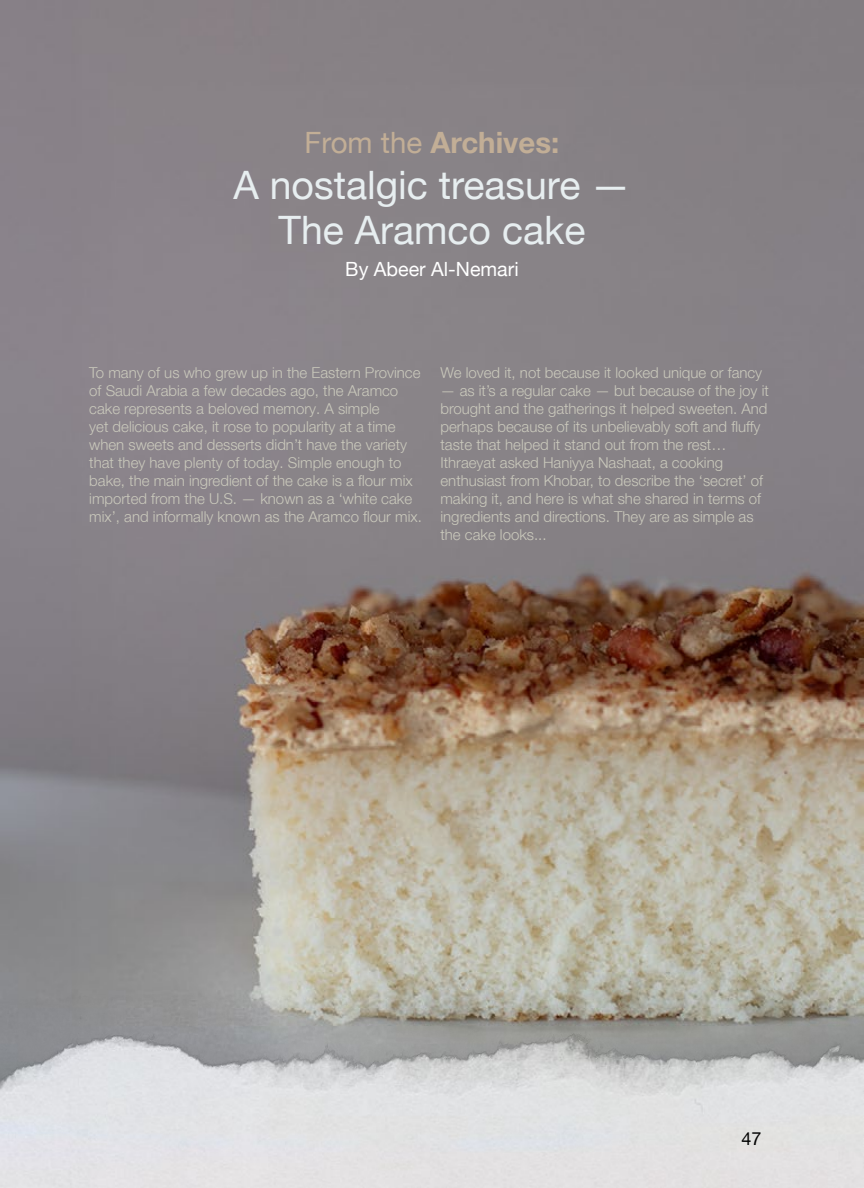
<style>
.page{position:relative;width:864px;height:1188px;background:#fff}
.page>*{position:absolute;margin:0;border:0;box-sizing:border-box;transform-origin:0 0}
.t1{font:39.15px/45.8px "Helvetica Neue";color:#e7eef0;text-align:center}
.t2{font:700 29.4px "Helvetica Neue";color:#c2ae96}
.t3{font:19.65px "Helvetica Neue";color:#fff}
.t4{font:18px "Helvetica Neue";color:#000}
.t5{font:300 15px/18px "Helvetica Neue";color:#cac9bc}
.s1{font-weight:400}
</style>
<div class="page">
<img style="left:0;top:0;width:864px;height:970px">
<img style="left:0;top:970px;width:864px;height:218px">
<h2 class="t2" style="left:305px;top:120px;width:256px"><span class="s1">From the</span> Archives:</h2>
<h1 class="t1" style="left:234px;top:161px;width:398px">A nostalgic treasure —<br>The Aramco cake</h1>
<h3 class="t3" style="left:345px;top:257px;width:175px">By Abeer Al-Nemari</h3>
<p class="t5" style="left:89px;top:363px;width:334px">To many of us who grew up in the Eastern Province of Saudi Arabia a few decades ago, the Aramco cake represents a beloved memory. A simple<br>yet delicious cake, it rose to popularity at a time when sweets and desserts didn’t have the variety that they have plenty of today. Simple enough to bake, the main ingredient of the cake is a flour mix imported from the U.S. — known as a ‘white cake mix’, and informally known as the Aramco flour mix.</p>
<p class="t5" style="left:441px;top:363px;width:323px">We loved it, not because it looked unique or fancy</p>
<p class="t5" style="left:441px;top:381px;width:330px">— as it’s a regular cake — but because of the joy it brought and the gatherings it helped sweeten. And perhaps because of its unbelievably soft and fluffy taste that helped it stand out from the rest… Ithraeyat asked Haniyya Nashaat, a cooking enthusiast from Khobar, to describe the ‘secret’ of making it, and here is what she shared in terms of ingredients and directions. They are as simple as the cake looks...</p>
<p class="t4" style="left:742px;top:1128px;width:22px">47</p>
</div>
